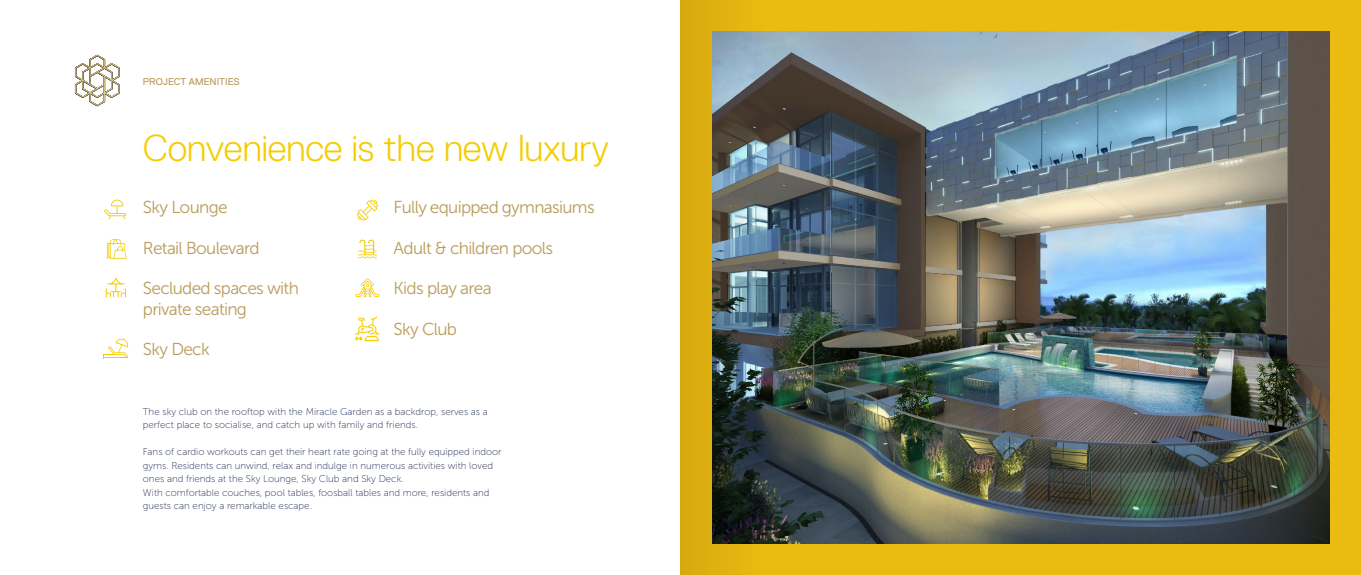
<style>
.page{position:relative;width:1361px;height:575px;background:#fff}
.page>*{position:absolute;margin:0;border:0;box-sizing:border-box;transform-origin:0 0}
.t1{font:300 37.5px "Replica";letter-spacing:-.01em;color:#f5cc00}
.t2{font:17.25px/20.2px "Museo Sans 300";letter-spacing:-.04em;color:#b99c5b}
.t3{font:9.75px/13.5px "Museo Sans 100";color:#212b55}
.t4{font:9.75px "Replica";color:#b99c5b}
</style>
<div class="page">
<div style="left:680px;top:0;width:681px;height:574px;background:#ecbb12"></div>
<svg style="left:107px;top:238px;width:20px;height:20px"></svg>
<svg style="left:106px;top:277px;width:20px;height:20px"></svg>
<svg style="left:104px;top:199px;width:22px;height:20px"></svg>
<svg style="left:103px;top:338px;width:25px;height:20px"></svg>
<svg style="left:355px;top:278px;width:25px;height:19px"></svg>
<svg style="left:357px;top:199px;width:21px;height:22px"></svg>
<svg style="left:358px;top:239px;width:19px;height:19px"></svg>
<svg style="left:355px;top:316px;width:25px;height:25px"></svg>
<img style="left:765px;top:32px;width:564px;height:510px">
<svg style="left:75px;top:55px;width:45px;height:51px"></svg>
<svg style="left:680px;top:0;width:85px;height:574px;background:#8d813e"></svg>
<p class="t4" style="left:143px;top:76px;width:98px">PROJECT AMENITIES</p>
<h1 class="t1" style="left:143px;top:127px;width:468px">Convenience is the new luxury</h1>
<h2 class="t2" style="left:143px;top:197px;width:86px">Sky Lounge</h2>
<h2 class="t2" style="left:143px;top:237px;width:118px">Retail Boulevard</h2>
<h2 class="t2" style="left:143px;top:278px;width:157px">Secluded spaces with private seating</h2>
<h2 class="t2" style="left:143px;top:339px;width:68px">Sky Deck</h2>
<h2 class="t2" style="left:394px;top:197px;width:202px">Fully equipped gymnasiums</h2>
<h2 class="t2" style="left:394px;top:237px;width:161px">Adult &amp; children pools</h2>
<h2 class="t2" style="left:394px;top:278px;width:99px">Kids play area</h2>
<h2 class="t2" style="left:394px;top:318px;width:65px">Sky Club</h2>
<p class="t3" style="left:143px;top:404px;width:346px">The sky club on the rooftop with the Miracle Garden as a backdrop, serves as a perfect place to socialise, and catch up with family and friends.</p>
<p class="t3" style="left:143px;top:444px;width:360px">Fans of cardio workouts can get their heart rate going at the fully equipped indoor gyms. Residents can unwind, relax and indulge in numerous activities with loved ones and friends at the Sky Lounge, Sky Club and Sky Deck.<br>With comfortable couches, pool tables, foosball tables and more, residents and guests can enjoy a remarkable escape.</p>
</div>
